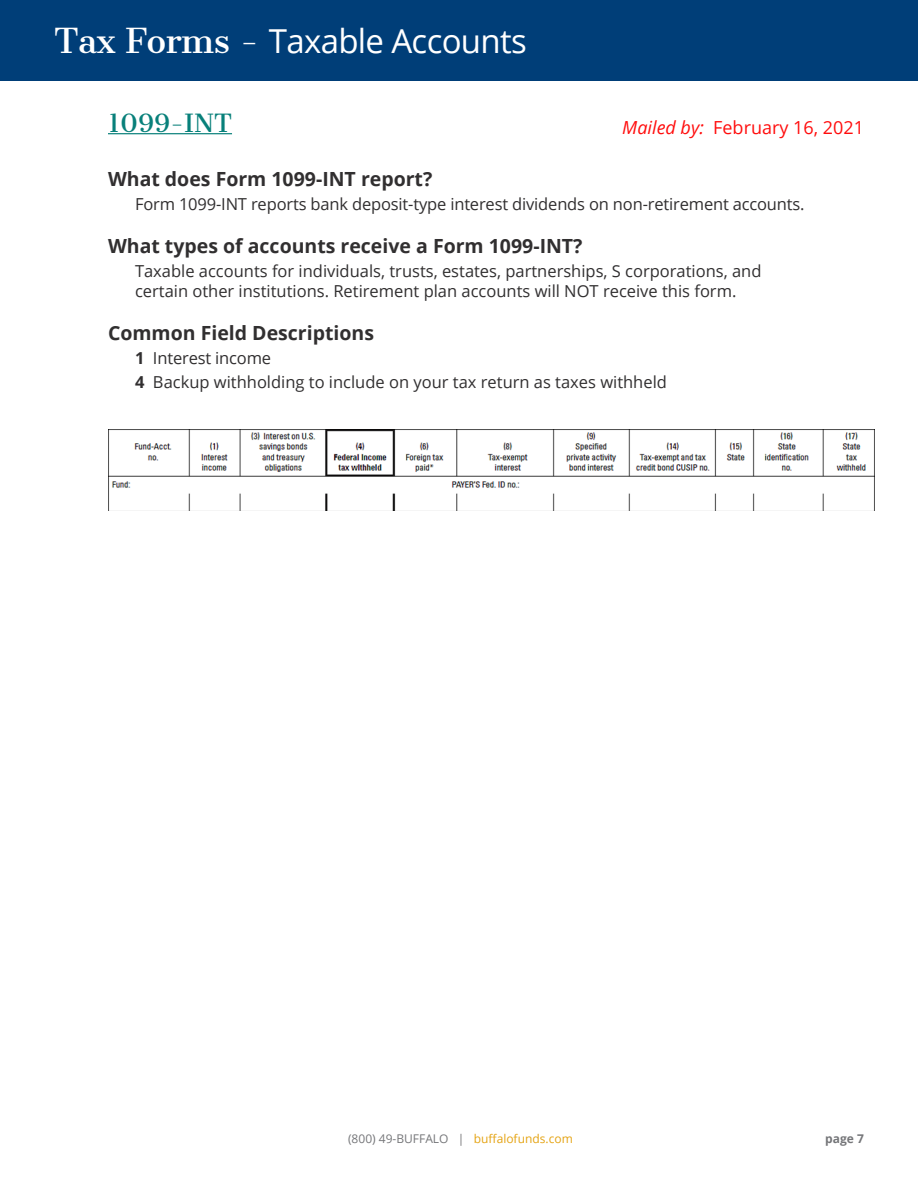
<style>
.page{position:relative;width:918px;height:1188px;background:#fff}
.page>*{position:absolute;margin:0;border:0;box-sizing:border-box;transform-origin:0 0}
.t1{font:33px "Open Sans";letter-spacing:-.02em;color:#fff}
.t2{font:24px "Cantata One";color:#08807a}
.t3{font:700 19.5px "Open Sans";color:#312f30}
.t4{font:18px "Open Sans";color:#ff0d0d}
.t5{font:16.5px/19.8px "Open Sans";color:#312f30}
.t6{font:12px "Open Sans";color:#757679}
.t7{font:700 12px "Open Sans";color:#757679}
.s1{font-family:"Cantata One"}
.s2{font-weight:700}
.s3{font-style:italic}
.s4{color:#e5a414}
</style>
<div class="page">
<hr style="left:108px;top:133px;width:124px;height:1px;background:#08807a">
<div style="left:0;top:0;width:918px;height:81px;background:#003e78"></div>
<img style="left:108px;top:430px;width:766px;height:81px">
<p class="t1" style="left:54px;top:19px;width:474px"><span class="s1">Tax Forms -</span> Taxable Accounts</p>
<p class="t2" style="left:108px;top:108px;width:126px">1099-INT</p>
<p class="t3" style="left:108px;top:165px;width:326px">What does Form 1099-INT report?</p>
<p class="t5" style="left:135px;top:194px;width:671px">Form 1099-INT reports bank deposit-type interest dividends on non-retirement accounts.</p>
<p class="t3" style="left:108px;top:232px;width:476px">What types of accounts receive a Form 1099-INT?</p>
<p class="t5" style="left:135px;top:261px;width:628px">Taxable accounts for individuals, trusts, estates, partnerships, S corporations, and certain other institutions. Retirement plan accounts will NOT receive this form.</p>
<p class="t3" style="left:108px;top:319px;width:268px">Common Field Descriptions</p>
<p class="t5" style="left:135px;top:348px;width:138px"><span class="s2">1</span> Interest income</p>
<p class="t5" style="left:135px;top:372px;width:533px"><span class="s2">4</span> Backup withholding to include on your tax return as taxes withheld</p>
<p class="t4" style="left:622px;top:115px;width:243px"><span class="s3">Mailed by:</span> February 16, 2021</p>
<p class="t6" style="left:348px;top:1131px;width:226px">(800) 49-BUFFALO | <span class="s4">buffalofunds.com</span></p>
<p class="t7" style="left:825px;top:1130px;width:40px">page 7</p>
</div>
